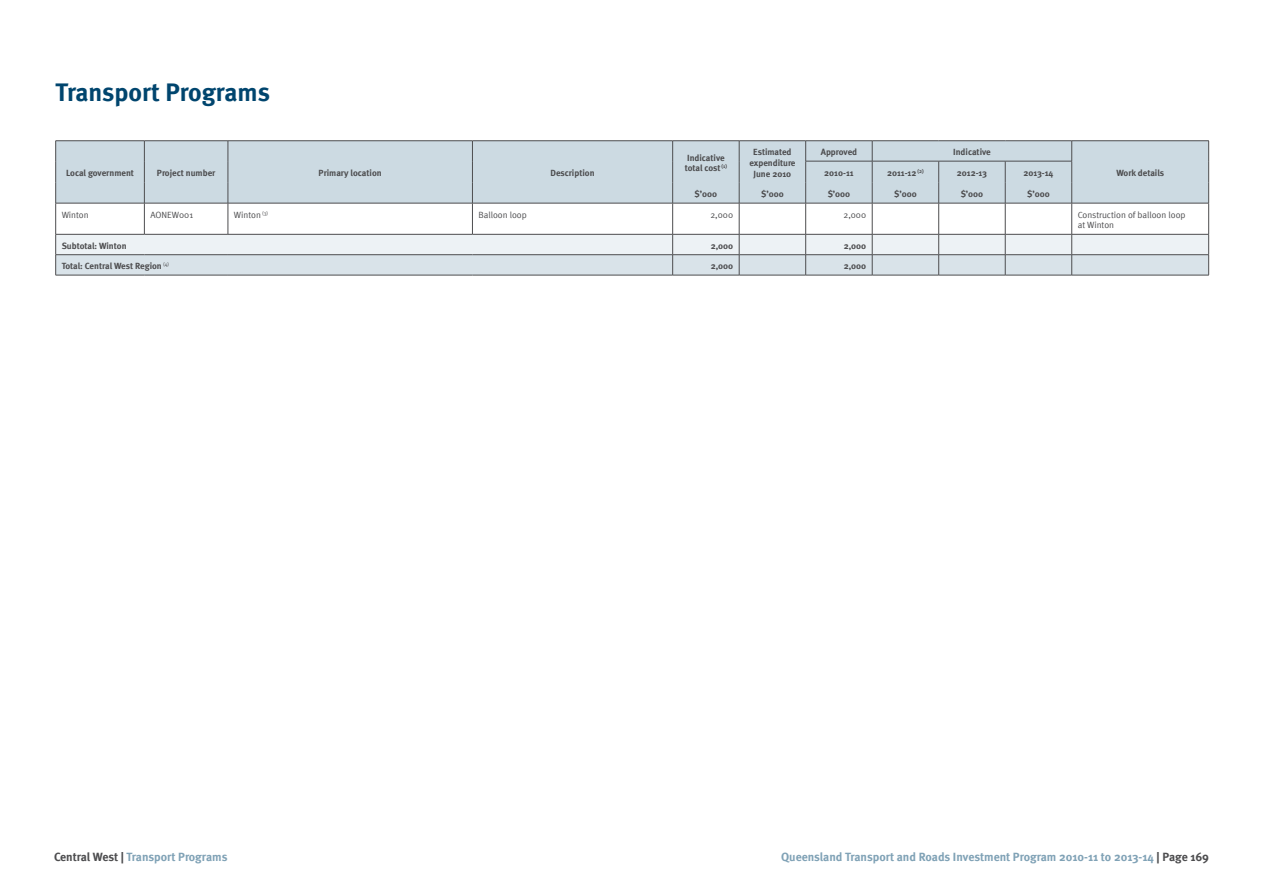
<style>
.page{position:relative;width:1263px;height:893px;background:#fff}
.page>*{position:absolute;margin:0;border:0;box-sizing:border-box;transform-origin:0 0}
.t1{font:700 25.5px "Meta";color:#00456e}
.Header_and_footer{font:700 12px "Meta";color:#80a2b6}
.Table_heading{font:700 9px/10.8px "Meta";color:#4d4d4f}
.Table_body_right{font:9px/10.8px "Meta Normal";color:#4d4d4f}
.Table_body_left{font:700 9px "Meta";letter-spacing:-.005em;color:#4d4d4f}
.Table_body_left-2{font:9px "Meta Normal";color:#4d4d4f}
.Table_body_right-2{font:700 9px "Meta";color:#4d4d4f}
.Table_heading-2{font:700 5.25px "Meta";color:#4d4d4f}
.s1{color:#4d4d4f}
</style>
<div class="page">
<div style="left:56px;top:141px;width:1152px;height:62px;background:#ccdae2"></div>
<hr style="left:1072px;top:140px;width:137px;height:1px;background:#4d4d4f">
<svg style="left:1071px;top:141px;width:1px;height:62px"></svg>
<svg style="left:1208px;top:141px;width:1px;height:62px"></svg>
<hr style="left:1072px;top:203px;width:137px;height:1px;background:#4d4d4f">
<svg style="left:144px;top:141px;width:1px;height:62px"></svg>
<hr style="left:673px;top:275px;width:66px;height:1px;background:#4d4d4f">
<hr style="left:739px;top:275px;width:67px;height:1px;background:#4d4d4f">
<hr style="left:806px;top:275px;width:66px;height:1px;background:#4d4d4f">
<hr style="left:872px;top:275px;width:67px;height:1px;background:#4d4d4f">
<hr style="left:939px;top:275px;width:66px;height:1px;background:#4d4d4f">
<hr style="left:1005px;top:275px;width:67px;height:1px;background:#4d4d4f">
<hr style="left:1072px;top:275px;width:137px;height:1px;background:#4d4d4f">
<svg style="left:228px;top:141px;width:1px;height:62px"></svg>
<hr style="left:56px;top:275px;width:88px;height:1px;background:#4d4d4f">
<hr style="left:144px;top:275px;width:84px;height:1px;background:#4d4d4f">
<hr style="left:228px;top:275px;width:244px;height:1px;background:#4d4d4f">
<hr style="left:472px;top:275px;width:201px;height:1px;background:#4d4d4f">
<svg style="left:472px;top:141px;width:1px;height:62px"></svg>
<hr style="left:805px;top:161px;width:67px;height:1px;background:#4d4d4f">
<svg style="left:672px;top:141px;width:1px;height:62px"></svg>
<svg style="left:739px;top:141px;width:1px;height:62px"></svg>
<svg style="left:805px;top:141px;width:1px;height:62px"></svg>
<svg style="left:938px;top:162px;width:1px;height:41px"></svg>
<svg style="left:1005px;top:162px;width:1px;height:41px"></svg>
<hr style="left:144px;top:203px;width:1px;height:31px;background:#4d4d4f">
<hr style="left:228px;top:203px;width:1px;height:31px;background:#4d4d4f">
<hr style="left:472px;top:203px;width:1px;height:31px;background:#4d4d4f">
<hr style="left:672px;top:203px;width:1px;height:31px;background:#4d4d4f">
<hr style="left:739px;top:203px;width:1px;height:31px;background:#4d4d4f">
<hr style="left:805px;top:203px;width:1px;height:31px;background:#4d4d4f">
<hr style="left:872px;top:203px;width:1px;height:31px;background:#4d4d4f">
<hr style="left:938px;top:203px;width:1px;height:31px;background:#4d4d4f">
<hr style="left:1005px;top:203px;width:1px;height:31px;background:#4d4d4f">
<hr style="left:56px;top:140px;width:88px;height:1px;background:#4d4d4f">
<hr style="left:144px;top:140px;width:84px;height:1px;background:#4d4d4f">
<hr style="left:228px;top:140px;width:244px;height:1px;background:#4d4d4f">
<hr style="left:472px;top:140px;width:201px;height:1px;background:#4d4d4f">
<hr style="left:673px;top:140px;width:66px;height:1px;background:#4d4d4f">
<hr style="left:739px;top:140px;width:67px;height:1px;background:#4d4d4f">
<hr style="left:806px;top:140px;width:66px;height:1px;background:#4d4d4f">
<svg style="left:55px;top:141px;width:1px;height:62px"></svg>
<hr style="left:56px;top:203px;width:88px;height:1px;background:#4d4d4f">
<hr style="left:144px;top:203px;width:84px;height:1px;background:#4d4d4f">
<hr style="left:228px;top:203px;width:244px;height:1px;background:#4d4d4f">
<hr style="left:472px;top:203px;width:201px;height:1px;background:#4d4d4f">
<hr style="left:673px;top:203px;width:66px;height:1px;background:#4d4d4f">
<hr style="left:739px;top:203px;width:67px;height:1px;background:#4d4d4f">
<hr style="left:806px;top:203px;width:66px;height:1px;background:#4d4d4f">
<hr style="left:872px;top:203px;width:67px;height:1px;background:#4d4d4f">
<hr style="left:939px;top:203px;width:66px;height:1px;background:#4d4d4f">
<hr style="left:1005px;top:203px;width:67px;height:1px;background:#4d4d4f">
<hr style="left:55px;top:203px;width:1px;height:31px;background:#4d4d4f">
<hr style="left:1071px;top:203px;width:1px;height:31px;background:#4d4d4f">
<hr style="left:1208px;top:203px;width:1px;height:31px;background:#4d4d4f">
<svg style="left:55px;top:234px;width:1154px;height:41px;background:#d9e0e4"></svg>
<hr style="left:872px;top:140px;width:67px;height:1px;background:#4d4d4f">
<svg style="left:872px;top:141px;width:1px;height:62px"></svg>
<hr style="left:939px;top:140px;width:66px;height:1px;background:#4d4d4f">
<hr style="left:1005px;top:140px;width:67px;height:1px;background:#4d4d4f">
<hr style="left:872px;top:161px;width:67px;height:1px;background:#4d4d4f">
<hr style="left:939px;top:161px;width:66px;height:1px;background:#4d4d4f">
<hr style="left:1005px;top:161px;width:67px;height:1px;background:#4d4d4f">
<h1 class="t1" style="left:56px;top:77px;width:216px">Transport Programs</h1>
<p class="Table_heading" style="left:66px;top:167px;width:69px">Local government</p>
<p class="Table_heading" style="left:157px;top:167px;width:60px">Project number</p>
<p class="Table_heading" style="left:319px;top:167px;width:65px">Primary location</p>
<p class="Table_heading" style="left:550px;top:167px;width:46px">Description</p>
<p class="Table_heading" style="left:685px;top:152px;width:44px">Indicative total cost <sup>(1)</sup></p>
<p class="Table_heading" style="left:749px;top:146px;width:48px;text-align:center">Estimated expenditure<br>June 2010</p>
<p class="Table_heading" style="left:821px;top:146px;width:38px">Approved</p>
<p class="Table_heading" style="left:953px;top:146px;width:39px">Indicative</p>
<p class="Table_heading-2" style="left:918px;top:168px;width:8px">(2)</p>
<p class="Table_heading" style="left:957px;top:167px;width:32px">2012-13</p>
<p class="Table_heading" style="left:1023px;top:167px;width:31px">2013-14</p>
<p class="Table_heading" style="left:824px;top:167px;width:31px">2010-11</p>
<p class="Table_heading" style="left:887px;top:167px;width:31px">2011-12</p>
<p class="Table_heading" style="left:1116px;top:167px;width:49px">Work details</p>
<p class="Table_heading" style="left:695px;top:188px;width:24px">$’000</p>
<p class="Table_heading" style="left:761px;top:188px;width:24px">$’000</p>
<p class="Table_heading" style="left:828px;top:188px;width:24px">$’000</p>
<p class="Table_heading" style="left:894px;top:188px;width:24px">$’000</p>
<p class="Table_heading" style="left:961px;top:188px;width:24px">$’000</p>
<p class="Table_heading" style="left:1027px;top:188px;width:24px">$’000</p>
<p class="Table_body_left-2" style="left:62px;top:209px;width:28px">Winton</p>
<p class="Table_body_left-2" style="left:150px;top:209px;width:44px">AONEW001</p>
<p class="Table_body_left-2" style="left:234px;top:209px;width:36px">Winton <sup>(3)</sup></p>
<p class="Table_body_left-2" style="left:478px;top:209px;width:50px">Balloon loop</p>
<p class="Table_body_right" style="left:710px;top:209px;width:24px">2,000</p>
<p class="Table_body_right" style="left:843px;top:209px;width:24px">2,000</p>
<p class="Table_body_right" style="left:1078px;top:209px;width:109px">Construction of balloon loop at Winton</p>
<p class="Table_body_left" style="left:62px;top:240px;width:66px">Subtotal: Winton</p>
<p class="Table_body_right-2" style="left:711px;top:240px;width:24px">2,000</p>
<p class="Table_body_right-2" style="left:844px;top:240px;width:24px">2,000</p>
<p class="Table_body_left" style="left:62px;top:261px;width:109px">Total: Central West Region <sup>(4)</sup></p>
<p class="Table_body_right-2" style="left:711px;top:261px;width:24px">2,000</p>
<p class="Table_body_right-2" style="left:844px;top:261px;width:24px">2,000</p>
<p class="Header_and_footer" style="left:54px;top:849px;width:175px"><span class="s1">Central West |</span> Transport Programs</p>
<p class="Header_and_footer" style="left:781px;top:849px;width:429px">Queensland Transport and Roads Investment Program 2010-11 to 2013-14 <span class="s1">| Page 169</span></p>
</div>
